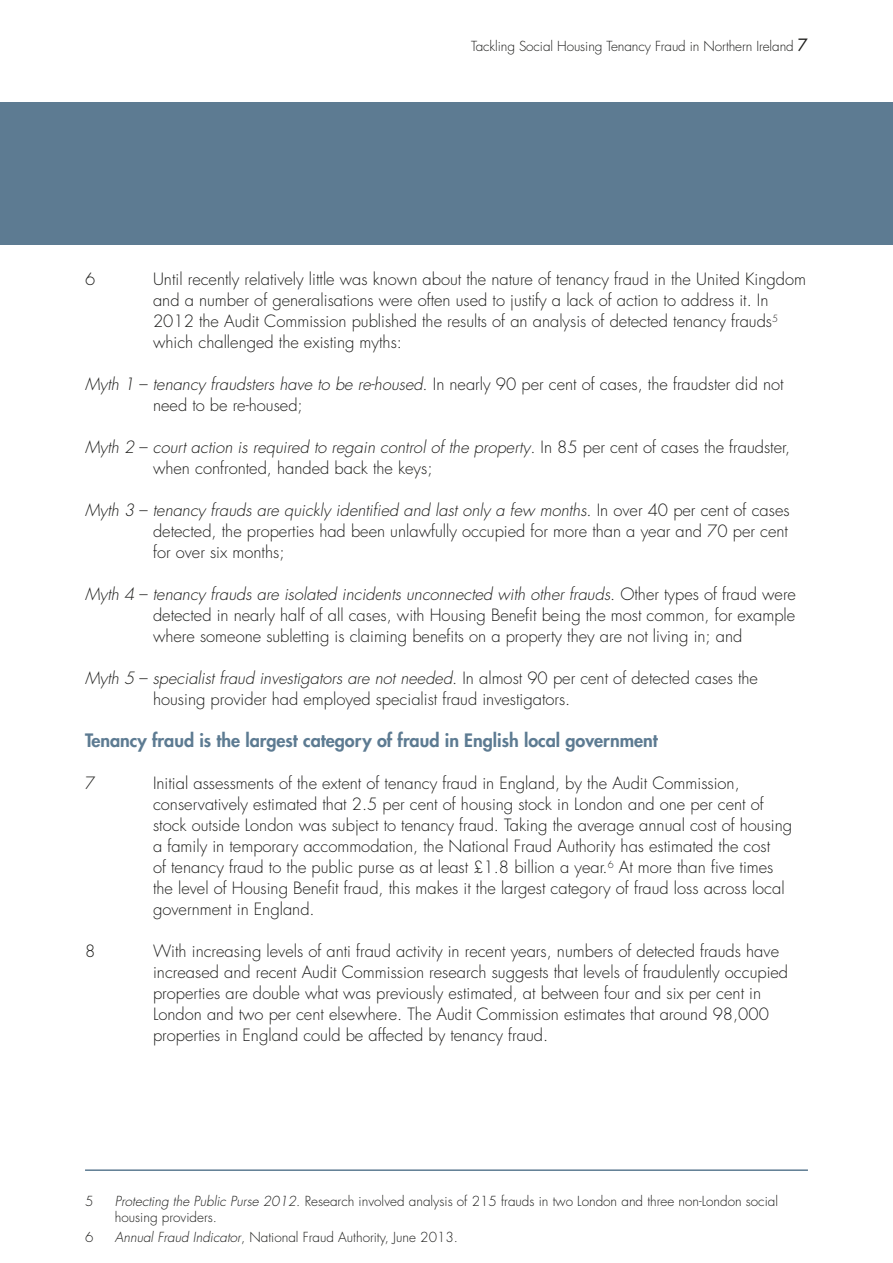
<style>
.page{position:relative;width:893px;height:1263px;background:#fff}
.page>*{position:absolute;margin:0;border:0;box-sizing:border-box;transform-origin:0 0}
._1__subheads{font:800 18px "Futura";color:#5d7b92}
.main_body{font:300 16.5px/21px "Futura";color:#1d1d1b}
.footnotes{font:300 13.5px/15.8px "Futura";color:#1d1d1b}
.Top_strip_text{font:300 13.5px "Futura";letter-spacing:-.005em;color:#1d1d1b}
.s1{font-weight:400;font-size:16.5px}
.s2{font-style:italic}
</style>
<div class="page">
<div style="left:0;top:102px;width:893px;height:142px;background:#5d7b92"></div>
<hr style="left:85px;top:1169px;width:723px;height:2px;background:#5d7b92">
<p class="Top_strip_text" style="left:471px;top:38px;width:338px">Tackling Social Housing Tenancy Fraud in Northern Ireland <span class="s1">7</span></p>
<p class="main_body" style="left:85px;top:269px;width:12px">6</p>
<p class="main_body" style="left:153px;top:269px;width:655px">Until recently relatively little was known about the nature of tenancy fraud in the United Kingdom and a number of generalisations were often used to justify a lack of action to address it. In 2012 the Audit Commission published the results of an analysis of detected tenancy frauds<sup>5 </sup>which challenged the existing myths:</p>
<p class="main_body" style="left:153px;top:374px;width:632px;text-indent:-68px"><span class="s2">Myth 1</span> – <span class="s2">tenancy fraudsters have to be re-housed</span>. In nearly 90 per cent of cases, the fraudster did not need to be re-housed;</p>
<p class="main_body" style="left:153px;top:437px;width:639px;text-indent:-68px"><span class="s2">Myth 2</span> – <span class="s2">court action is required to regain control of the property</span>. In 85 per cent of cases the fraudster, when confronted, handed back the keys;</p>
<p class="main_body" style="left:153px;top:500px;width:638px;text-align:justify;text-indent:-68px"><span class="s2">Myth 3</span> – <span class="s2">tenancy frauds are quickly identified and last only a few months</span>. In over 40 per cent of cases detected, the properties had been unlawfully occupied for more than a year and 70 per cent for over six months;</p>
<p class="main_body" style="left:153px;top:584px;width:644px;text-align:justify;text-indent:-68px"><span class="s2">Myth 4</span> – <span class="s2">tenancy frauds are isolated incidents unconnected with other frauds</span>. Other types of fraud were detected in nearly half of all cases, with Housing Benefit being the most common, for example where someone subletting is claiming benefits on a property they are not living in; and</p>
<p class="main_body" style="left:153px;top:668px;width:606px;text-indent:-68px"><span class="s2">Myth 5</span> – <span class="s2">specialist fraud investigators are not needed</span>. In almost 90 per cent of detected cases the housing provider had employed specialist fraud investigators.</p>
<p class="_1__subheads" style="left:85px;top:729px;width:574px">Tenancy fraud is the largest category of fraud in English local government</p>
<p class="main_body" style="left:85px;top:773px;width:12px">7</p>
<p class="main_body" style="left:153px;top:773px;width:641px">Initial assessments of the extent of tenancy fraud in England, by the Audit Commission, conservatively estimated that 2.5 per cent of housing stock in London and one per cent of stock outside London was subject to tenancy fraud. Taking the average annual cost of housing a family in temporary accommodation, the National Fraud Authority has estimated the cost<br>of tenancy fraud to the public purse as at least £1.8 billion a year.<sup>6</sup> At more than five times the level of Housing Benefit fraud, this makes it the largest category of fraud loss across local government in England.</p>
<p class="main_body" style="left:85px;top:941px;width:12px">8</p>
<p class="main_body" style="left:153px;top:941px;width:637px">With increasing levels of anti fraud activity in recent years, numbers of detected frauds have increased and recent Audit Commission research suggests that levels of fraudulently occupied properties are double what was previously estimated, at between four and six per cent in London and two per cent elsewhere. The Audit Commission estimates that around 98,000 properties in England could be affected by tenancy fraud.</p>
<p class="footnotes" style="left:85px;top:1193px;width:10px">5</p>
<p class="footnotes" style="left:115px;top:1193px;width:665px"><span class="s2">Protecting the Public Purse 2012</span>. Research involved analysis of 215 frauds in two London and three non-London social housing providers.</p>
<p class="footnotes" style="left:85px;top:1229px;width:10px">6</p>
<p class="footnotes" style="left:115px;top:1229px;width:345px"><span class="s2">Annual Fraud Indicator</span>, National Fraud Authority, June 2013.</p>
</div>
